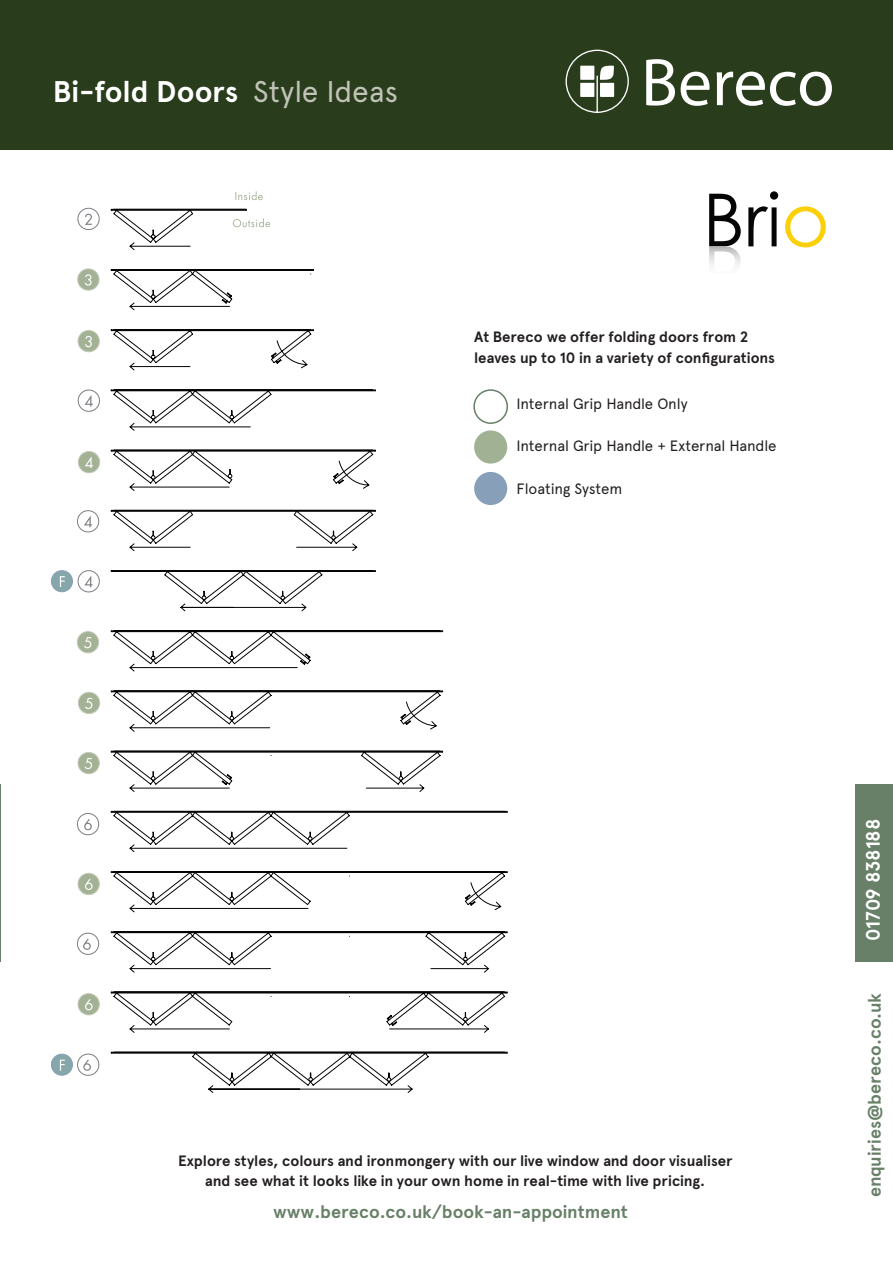
<style>
.page{position:relative;width:893px;height:1263px;background:#fff}
.page>*{position:absolute;margin:0;border:0;box-sizing:border-box;transform-origin:0 0}
.t1{font:700 29.85px "Apercu";color:#fff}
.t2{font:700 19.5px "Apercu";letter-spacing:-.01em;color:#fff}
.t3{font:700 18px "Apercu";color:#678067}
.t4{font:700 15px/19.5px "Apercu";letter-spacing:-.005em;color:#231f20;text-align:center}
.t5{font:15px "Apercu";letter-spacing:-.01em;color:#231f20}
.s1{font-weight:400;color:#c1c2b8}
</style>
<div class="page">
<div style="left:855px;top:784px;width:38px;height:178px;background:#678067"></div>
<hr style="left:0;top:784px;width:1px;height:178px;background:#678067">
<div style="left:0;top:0;width:893px;height:150px;background:#293d1c"></div>
<svg style="left:566px;top:50px;width:63px;height:63px"></svg>
<svg style="left:646px;top:59px;width:64px;height:47px"></svg>
<svg style="left:717px;top:72px;width:115px;height:34px"></svg>
<svg style="left:235px;top:191px;width:28px;height:9px"></svg>
<div style="left:77px;top:813px;width:22px;height:22px;border:1px solid #7b7e82;border-radius:50%"></div>
<div style="left:77px;top:933px;width:22px;height:22px;border:1px solid #7b7e82;border-radius:50%"></div>
<div style="left:77px;top:1054px;width:22px;height:22px;border:1px solid #7b7e82;border-radius:50%"></div>
<svg style="left:111px;top:209px;width:302px;height:884px"></svg>
<svg style="left:111px;top:390px;width:396px;height:691px"></svg>
<svg style="left:84px;top:819px;width:8px;height:11px"></svg>
<svg style="left:83px;top:938px;width:8px;height:12px"></svg>
<svg style="left:83px;top:1059px;width:8px;height:12px"></svg>
<div style="left:78px;top:208px;width:22px;height:22px;border:1px solid #7b7e82;border-radius:50%"></div>
<div style="left:78px;top:390px;width:22px;height:22px;border:1px solid #7b7e82;border-radius:50%"></div>
<div style="left:77px;top:510px;width:22px;height:22px;border:1px solid #7b7e82;border-radius:50%"></div>
<div style="left:78px;top:570px;width:22px;height:22px;border:1px solid #7b7e82;border-radius:50%"></div>
<svg style="left:85px;top:214px;width:7px;height:11px"></svg>
<svg style="left:85px;top:395px;width:8px;height:12px"></svg>
<svg style="left:84px;top:516px;width:8px;height:11px"></svg>
<svg style="left:84px;top:576px;width:9px;height:11px"></svg>
<div style="left:78px;top:269px;width:21px;height:21px;background:#a3b194;border-radius:50%"></div>
<div style="left:77px;top:269px;width:22px;height:22px;border:1px solid #c3cab9;border-radius:50%"></div>
<div style="left:51px;top:571px;width:21px;height:21px;background:#85a7aa;border-radius:50%"></div>
<div style="left:51px;top:570px;width:22px;height:22px;border:1px solid #879fb9;border-radius:50%"></div>
<div style="left:51px;top:1054px;width:21px;height:21px;background:#85a7aa;border-radius:50%"></div>
<div style="left:51px;top:1054px;width:22px;height:21px;border:1px solid #879fb9;border-radius:50%"></div>
<div style="left:78px;top:330px;width:21px;height:22px;background:#a3b194;border-radius:50%"></div>
<div style="left:78px;top:330px;width:22px;height:22px;border:1px solid #c3cab9;border-radius:50%"></div>
<div style="left:78px;top:451px;width:22px;height:22px;background:#a3b194;border-radius:50%"></div>
<div style="left:78px;top:451px;width:22px;height:22px;border:1px solid #c3cab9;border-radius:50%"></div>
<div style="left:77px;top:632px;width:22px;height:21px;background:#a3b194;border-radius:50%"></div>
<div style="left:77px;top:631px;width:22px;height:22px;border:1px solid #c3cab9;border-radius:50%"></div>
<div style="left:78px;top:692px;width:22px;height:22px;background:#a3b194;border-radius:50%"></div>
<div style="left:78px;top:692px;width:22px;height:22px;border:1px solid #c3cab9;border-radius:50%"></div>
<div style="left:78px;top:752px;width:21px;height:22px;background:#a3b194;border-radius:50%"></div>
<div style="left:78px;top:752px;width:22px;height:22px;border:1px solid #c3cab9;border-radius:50%"></div>
<div style="left:78px;top:873px;width:21px;height:21px;background:#a3b194;border-radius:50%"></div>
<div style="left:78px;top:873px;width:22px;height:22px;border:1px solid #c3cab9;border-radius:50%"></div>
<div style="left:78px;top:993px;width:21px;height:22px;background:#a3b194;border-radius:50%"></div>
<div style="left:78px;top:993px;width:22px;height:22px;border:1px solid #c3cab9;border-radius:50%"></div>
<svg style="left:85px;top:274px;width:7px;height:12px"></svg>
<svg style="left:60px;top:576px;width:5px;height:11px"></svg>
<svg style="left:59px;top:1059px;width:6px;height:11px"></svg>
<svg style="left:60px;top:1060px;width:5px;height:10px"></svg>
<svg style="left:85px;top:336px;width:7px;height:11px"></svg>
<svg style="left:85px;top:456px;width:8px;height:12px"></svg>
<svg style="left:84px;top:637px;width:7px;height:11px"></svg>
<svg style="left:85px;top:698px;width:7px;height:11px"></svg>
<svg style="left:85px;top:758px;width:7px;height:11px"></svg>
<svg style="left:85px;top:879px;width:8px;height:11px"></svg>
<svg style="left:85px;top:999px;width:8px;height:11px"></svg>
<svg style="left:748px;top:191px;width:30px;height:55px"></svg>
<svg style="left:785px;top:206px;width:41px;height:41px"></svg>
<svg style="left:709px;top:194px;width:32px;height:72px"></svg>
<div style="left:473px;top:389px;width:35px;height:35px;border:2px solid #678067;border-radius:50%"></div>
<div style="left:474px;top:430px;width:33px;height:34px;background:#a1b194;border-radius:50%"></div>
<div style="left:474px;top:472px;width:33px;height:33px;background:#879fb9;border-radius:50%"></div>
<p class="t1" style="left:53px;top:73px;width:347px">Bi-fold Doors <span class="s1">Style Ideas</span></p>
<p class="t4" style="left:474px;top:327px;width:302px;line-height:21px;text-align:left">At Bereco we offer folding doors from 2 leaves up to 10 in a variety of configurations</p>
<p class="t5" style="left:517px;top:395px;width:172px">Internal Grip Handle Only</p>
<p class="t5" style="left:517px;top:436px;width:261px">Internal Grip Handle + External Handle</p>
<p class="t5" style="left:517px;top:480px;width:107px">Floating System</p>
<p class="t4" style="left:178px;top:1151px;width:556px">Explore styles, colours and ironmongery with our live window and door visualiser and see what it looks like in your own home in real-time with live pricing.</p>
<p class="t3" style="left:273px;top:1200px;width:356px">www.bereco.co.uk/book-an-appointment</p>
<h2 class="t2" style="left:861px;top:941px;width:124px;rotate:-90deg">01709 838188</h2>
<p class="t3" style="left:864px;top:1197px;width:206px;rotate:-90deg">enquiries@bereco.co.uk</p>
</div>
